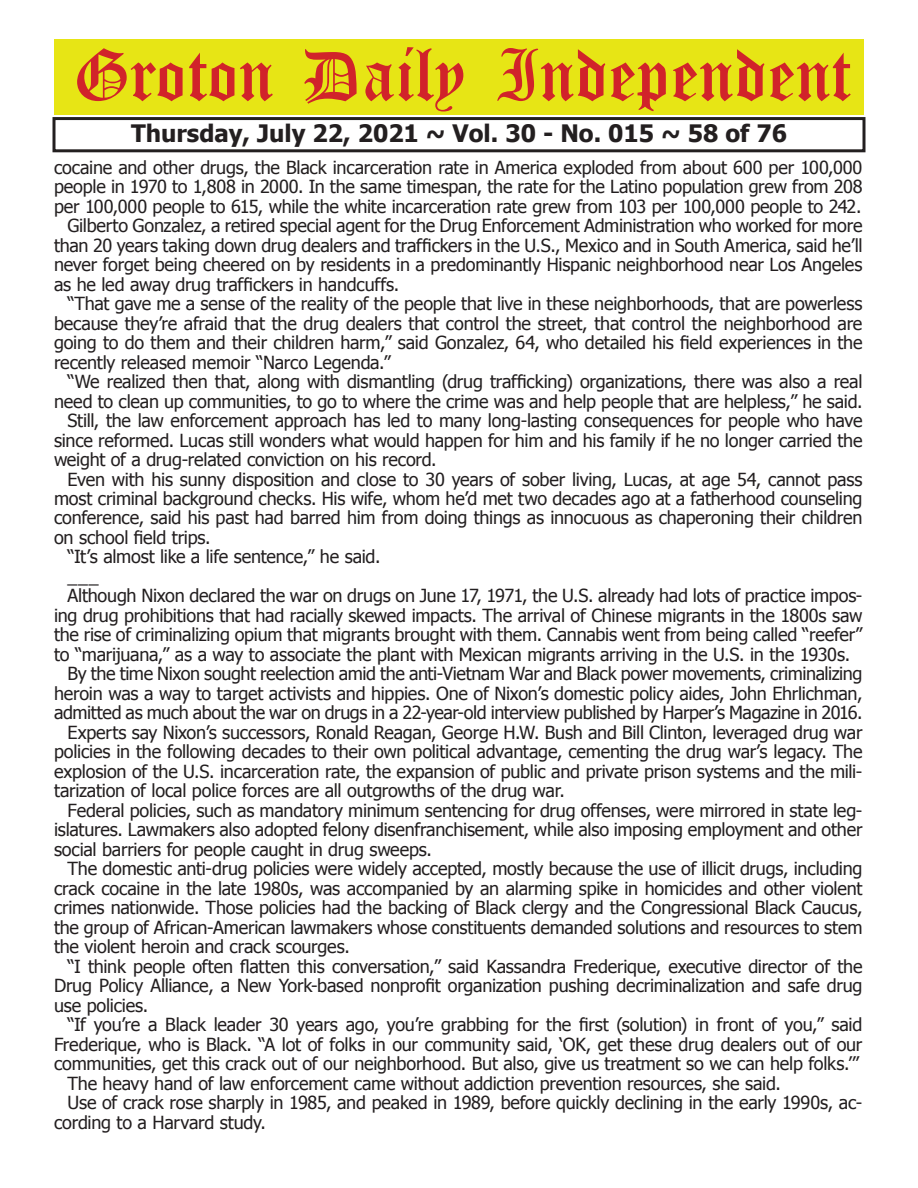
<style>
.page{position:relative;width:918px;height:1188px;background:#fff}
.page>*{position:absolute;margin:0;border:0;box-sizing:border-box;transform-origin:0 0}
.t1{font:54px "Old English Five";color:#d1232a}
.t2{font:700 24px "Tahoma";color:#231f20}
.t3{font:18px "Tahoma";letter-spacing:-.01em;color:#231f20}
</style>
<div class="page">
<div style="left:52px;top:117px;width:814px;height:35px;border:3px solid #231f20"></div>
<div style="left:54px;top:40px;width:810px;height:75px;background:#e7e515"></div>
<h1 class="t1" style="left:73px;top:50px;width:779px">Groton Daily Independent</h1>
<h2 class="t2" style="left:131px;top:116px;width:657px">Thursday, July 22, 2021 ~ Vol. 30 - No. 015 ~ 58 of 76</h2>
<p class="t3" style="left:54px;top:155px;width:810px">cocaine and other drugs, the Black incarceration rate in America exploded from about 600 per 100,000</p>
<p class="t3" style="left:54px;top:174px;width:810px">people in 1970 to 1,808 in 2000. In the same timespan, the rate for the Latino population grew from 208</p>
<p class="t3" style="left:54px;top:194px;width:809px">per 100,000 people to 615, while the white incarceration rate grew from 103 per 100,000 people to 242.</p>
<p class="t3" style="left:68px;top:213px;width:797px">Gilberto Gonzalez, a retired special agent for the Drug Enforcement Administration who worked for more</p>
<p class="t3" style="left:54px;top:233px;width:810px">than 20 years taking down drug dealers and traffickers in the U.S., Mexico and in South America, said he’ll</p>
<p class="t3" style="left:54px;top:252px;width:810px">never forget being cheered on by residents in a predominantly Hispanic neighborhood near Los Angeles</p>
<p class="t3" style="left:54px;top:272px;width:347px">as he led away drug traffickers in handcuffs.</p>
<p class="t3" style="left:68px;top:291px;width:796px">“That gave me a sense of the reality of the people that live in these neighborhoods, that are powerless</p>
<p class="t3" style="left:54px;top:311px;width:810px">because they’re afraid that the drug dealers that control the street, that control the neighborhood are</p>
<p class="t3" style="left:54px;top:330px;width:810px">going to do them and their children harm,” said Gonzalez, 64, who detailed his field experiences in the</p>
<p class="t3" style="left:54px;top:350px;width:338px">recently released memoir “Narco Legenda.”</p>
<p class="t3" style="left:68px;top:369px;width:796px">“We realized then that, along with dismantling (drug trafficking) organizations, there was also a real</p>
<p class="t3" style="left:54px;top:389px;width:810px">need to clean up communities, to go to where the crime was and help people that are helpless,” he said.</p>
<p class="t3" style="left:68px;top:408px;width:796px">Still, the law enforcement approach has led to many long-lasting consequences for people who have</p>
<p class="t3" style="left:54px;top:428px;width:810px">since reformed. Lucas still wonders what would happen for him and his family if he no longer carried the</p>
<p class="t3" style="left:54px;top:447px;width:384px">weight of a drug-related conviction on his record.</p>
<p class="t3" style="left:68px;top:467px;width:796px">Even with his sunny disposition and close to 30 years of sober living, Lucas, at age 54, cannot pass</p>
<p class="t3" style="left:54px;top:486px;width:810px">most criminal background checks. His wife, whom he’d met two decades ago at a fatherhood counseling</p>
<p class="t3" style="left:54px;top:506px;width:810px">conference, said his past had barred him from doing things as innocuous as chaperoning their children</p>
<p class="t3" style="left:54px;top:525px;width:158px">on school field trips.</p>
<p class="t3" style="left:68px;top:545px;width:315px">“It’s almost like a life sentence,” he said.</p>
<p class="t3" style="left:68px;top:564px;width:33px">___</p>
<p class="t3" style="left:68px;top:584px;width:796px">Although Nixon declared the war on drugs on June 17, 1971, the U.S. already had lots of practice impos-</p>
<p class="t3" style="left:54px;top:603px;width:810px">ing drug prohibitions that had racially skewed impacts. The arrival of Chinese migrants in the 1800s saw</p>
<p class="t3" style="left:54px;top:623px;width:810px">the rise of criminalizing opium that migrants brought with them. Cannabis went from being called “reefer”</p>
<p class="t3" style="left:54px;top:642px;width:798px">to “marijuana,” as a way to associate the plant with Mexican migrants arriving in the U.S. in the 1930s.</p>
<p class="t3" style="left:68px;top:662px;width:796px">By the time Nixon sought reelection amid the anti-Vietnam War and Black power movements, criminalizing</p>
<p class="t3" style="left:54px;top:681px;width:810px">heroin was a way to target activists and hippies. One of Nixon’s domestic policy aides, John Ehrlichman,</p>
<p class="t3" style="left:54px;top:701px;width:810px">admitted as much about the war on drugs in a 22-year-old interview published by Harper’s Magazine in 2016.</p>
<p class="t3" style="left:68px;top:720px;width:797px">Experts say Nixon’s successors, Ronald Reagan, George H.W. Bush and Bill Clinton, leveraged drug war</p>
<p class="t3" style="left:54px;top:740px;width:810px">policies in the following decades to their own political advantage, cementing the drug war’s legacy. The</p>
<p class="t3" style="left:54px;top:759px;width:810px">explosion of the U.S. incarceration rate, the expansion of public and private prison systems and the mili-</p>
<p class="t3" style="left:54px;top:779px;width:512px">tarization of local police forces are all outgrowths of the drug war.</p>
<p class="t3" style="left:68px;top:798px;width:796px">Federal policies, such as mandatory minimum sentencing for drug offenses, were mirrored in state leg-</p>
<p class="t3" style="left:54px;top:818px;width:810px">islatures. Lawmakers also adopted felony disenfranchisement, while also imposing employment and other</p>
<p class="t3" style="left:54px;top:837px;width:380px">social barriers for people caught in drug sweeps.</p>
<p class="t3" style="left:68px;top:857px;width:796px">The domestic anti-drug policies were widely accepted, mostly because the use of illicit drugs, including</p>
<p class="t3" style="left:54px;top:876px;width:810px">crack cocaine in the late 1980s, was accompanied by an alarming spike in homicides and other violent</p>
<p class="t3" style="left:54px;top:896px;width:810px">crimes nationwide. Those policies had the backing of Black clergy and the Congressional Black Caucus,</p>
<p class="t3" style="left:54px;top:915px;width:810px">the group of African-American lawmakers whose constituents demanded solutions and resources to stem</p>
<p class="t3" style="left:54px;top:935px;width:297px">the violent heroin and crack scourges.</p>
<p class="t3" style="left:68px;top:954px;width:796px">“I think people often flatten this conversation,” said Kassandra Frederique, executive director of the</p>
<p class="t3" style="left:54px;top:974px;width:810px">Drug Policy Alliance, a New York-based nonprofit organization pushing decriminalization and safe drug</p>
<p class="t3" style="left:54px;top:993px;width:96px">use policies.</p>
<p class="t3" style="left:68px;top:1013px;width:796px">“If you’re a Black leader 30 years ago, you’re grabbing for the first (solution) in front of you,” said</p>
<p class="t3" style="left:54px;top:1032px;width:810px">Frederique, who is Black. “A lot of folks in our community said, ‘OK, get these drug dealers out of our</p>
<p class="t3" style="left:54px;top:1052px;width:807px">communities, get this crack out of our neighborhood. But also, give us treatment so we can help folks.’”</p>
<p class="t3" style="left:68px;top:1071px;width:715px">The heavy hand of law enforcement came without addiction prevention resources, she said.</p>
<p class="t3" style="left:68px;top:1091px;width:796px">Use of crack rose sharply in 1985, and peaked in 1989, before quickly declining in the early 1990s, ac-</p>
<p class="t3" style="left:54px;top:1110px;width:214px">cording to a Harvard study.</p>
</div>
